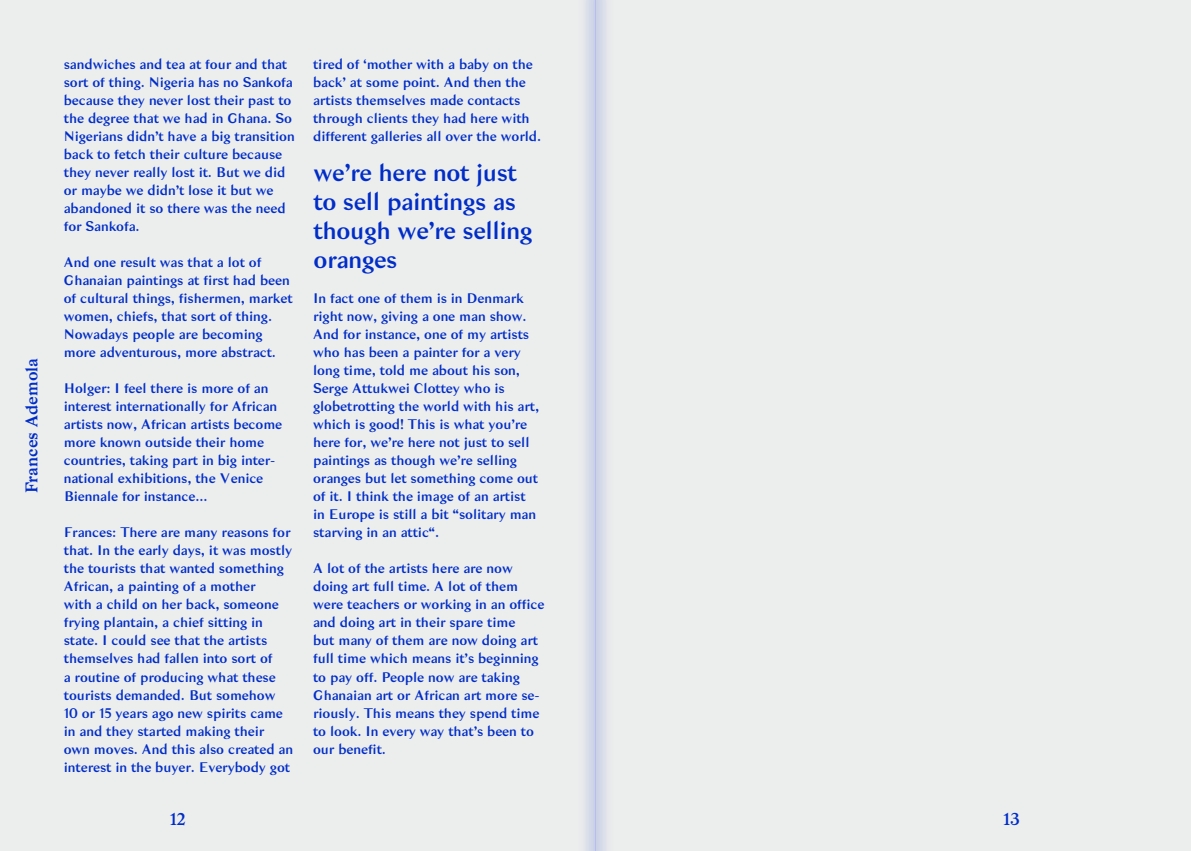
<style>
.page{position:relative;width:1191px;height:851px;background:#fff}
.page>*{position:absolute;margin:0;border:0;box-sizing:border-box;transform-origin:0 0}
.Highlights_Fließtext{font:24px/28.8px "Bagnard Sans";letter-spacing:-.015em;color:#002dc8}
.Interviewpartner_Ran{font:16.5px "Bagnard";color:#002dc8}
.Fließtext{font:13.5px/18px "Bagnard Sans";letter-spacing:-.005em;color:#002dc8}
</style>
<div class="page">
<div style="left:0;top:0;width:595px;height:850px;background:#eceded"></div>
<div style="left:595px;top:0;width:596px;height:850px;background:#eceded"></div>
<div style="left:583px;top:0;width:25px;height:850px;background:#002dc8;opacity:.75"></div>
<hr style="left:595px;top:0;width:1px;height:850px;background:#b3c0ee">
<p class="Interviewpartner_Ran" style="left:22px;top:493px;width:137px;rotate:-90deg">Frances Ademola</p>
<p class="Fließtext" style="left:64px;top:55px;width:232px">sandwiches and tea at four and that sort of thing. Nigeria has no Sankofa because they never lost their past to the degree that we had in Ghana. So<br>Nigerians didn’t have a big transition back to fetch their culture because they never really lost it. But we did or maybe we didn’t lose it but we abandoned it so there was the need for Sankofa.</p>
<p class="Fließtext" style="left:64px;top:253px;width:230px">And one result was that a lot of Ghanaian paintings at first had been of cultural things, fishermen, market women, chiefs, that sort of thing.<br>Nowadays people are becoming more adventurous, more abstract.</p>
<p class="Fließtext" style="left:64px;top:379px;width:220px">Holger: I feel there is more of an interest internationally for African artists now, African artists become more known outside their home countries, taking part in big inter&shy;national exhibitions, the Venice Biennale for instance...</p>
<p class="Fließtext" style="left:64px;top:523px;width:231px">Frances: There are many reasons for that. In the early days, it was mostly the tourists that wanted something African, a painting of a mother<br>with a child on her back, someone frying plantain, a chief sitting in state. I could see that the artists themselves had fallen into sort of<br>a routine of producing what these tourists demanded. But somehow<br>10 or 15 years ago new spirits came in and they started making their own moves. And this also created an interest in the buyer. Everybody got</p>
<p class="Fließtext" style="left:313px;top:55px;width:229px">tired of ‘mother with a baby on the back’ at some point. And then the artists themselves made contacts through clients they had here with different galleries all over the world.</p>
<p class="Highlights_Fließtext" style="left:313px;top:158px;width:221px">we’re here not just to sell paintings as though we’re selling oranges</p>
<p class="Fließtext" style="left:313px;top:289px;width:227px">In fact one of them is in Denmark right now, giving a one man show.<br>And for instance, one of my artists who has been a painter for a very long time, told me about his son,<br>Serge Attukwei Clottey who is globetrotting the world with his art, which is good! This is what you’re here for, we’re here not just to sell paintings as though we’re selling oranges but let something come out of it. I think the image of an artist in Europe is still a bit “solitary man starving in an attic“.</p>
<p class="Fließtext" style="left:313px;top:559px;width:233px">A lot of the artists here are now doing art full time. A lot of them were teachers or working in an office and doing art in their spare time<br>but many of them are now doing art full time which means it’s beginning to pay off. People now are taking<br>Ghanaian art or African art more se&shy;riously. This means they spend time to look. In every way that’s been to our benefit.</p>
<p class="Interviewpartner_Ran" style="left:170px;top:808px;width:18px">12</p>
<p class="Interviewpartner_Ran" style="left:1003px;top:808px;width:18px">13</p>
</div>
